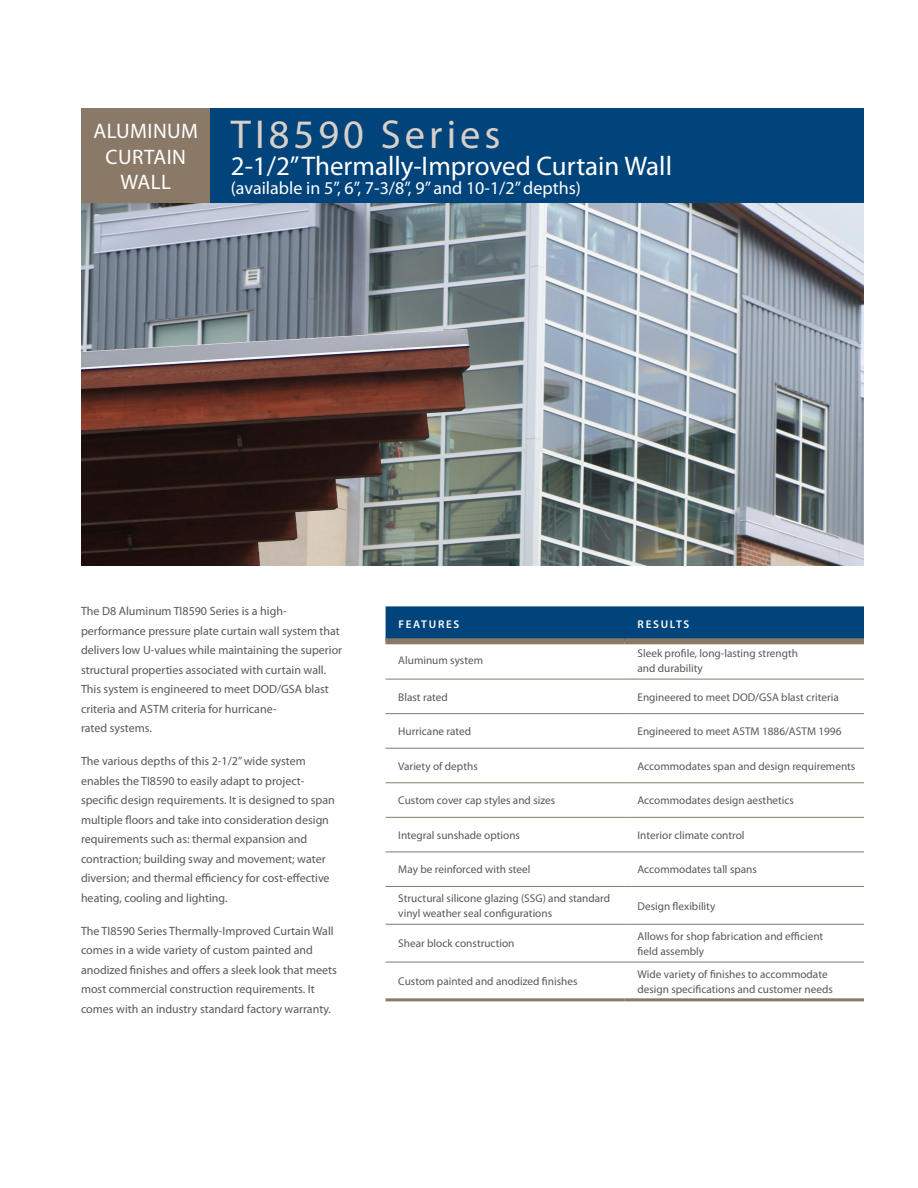
<style>
.page{position:relative;width:918px;height:1188px;background:#fff}
.page>*{position:absolute;margin:0;border:0;box-sizing:border-box;transform-origin:0 0}
.t1{font:40.5px "Myriad Pro";letter-spacing:.1em;color:#d8d0c8}
.t2{font:27px "Myriad Pro";color:#fff}
.t3{font:21px/25.2px "Myriad Pro";letter-spacing:.02em;color:#fff;text-align:center}
.t4{font:18px "Myriad Pro";color:#fff}
.Product_Description{font:12px/19.5px "Myriad Pro";color:#57585a}
.Table_Content{font:11.25px/15px "Myriad Pro";color:#57585a}
.Table_Header{font:600 11.25px "Myriad Pro";letter-spacing:.15em;color:#fff}
</style>
<div class="page">
<div style="left:81px;top:108px;width:130px;height:95px;background:#8a7966"></div>
<div style="left:211px;top:108px;width:653px;height:95px;background:#00447b"></div>
<img style="left:81px;top:203px;width:783px;height:363px">
<div style="left:386px;top:606px;width:478px;height:32px;background:#00447b"></div>
<div style="left:386px;top:638px;width:239px;height:6px;background:#8a7966"></div>
<div style="left:625px;top:638px;width:239px;height:6px;background:#8a7966"></div>
<hr style="left:386px;top:679px;width:239px;height:1px;background:#8a7966">
<hr style="left:625px;top:679px;width:239px;height:1px;background:#8a7966">
<hr style="left:386px;top:713px;width:239px;height:1px;background:#8a7966">
<hr style="left:625px;top:713px;width:239px;height:1px;background:#8a7966">
<hr style="left:386px;top:748px;width:239px;height:1px;background:#8a7966">
<hr style="left:625px;top:748px;width:239px;height:1px;background:#8a7966">
<hr style="left:386px;top:783px;width:239px;height:1px;background:#8a7966">
<hr style="left:625px;top:783px;width:239px;height:1px;background:#8a7966">
<hr style="left:386px;top:817px;width:239px;height:1px;background:#8a7966">
<hr style="left:625px;top:817px;width:239px;height:1px;background:#8a7966">
<hr style="left:386px;top:852px;width:239px;height:1px;background:#8a7966">
<hr style="left:625px;top:852px;width:239px;height:1px;background:#8a7966">
<hr style="left:386px;top:962px;width:239px;height:1px;background:#8a7966">
<hr style="left:625px;top:962px;width:239px;height:1px;background:#8a7966">
<hr style="left:386px;top:998px;width:239px;height:3px;background:#8a7966">
<hr style="left:625px;top:998px;width:239px;height:3px;background:#8a7966">
<hr style="left:386px;top:886px;width:239px;height:1px;background:#8a7966">
<hr style="left:625px;top:886px;width:239px;height:1px;background:#8a7966">
<hr style="left:386px;top:924px;width:239px;height:1px;background:#8a7966">
<hr style="left:625px;top:924px;width:239px;height:1px;background:#8a7966">
<h3 class="t3" style="left:93px;top:118px;width:106px">ALUMINUM<br>CURTAIN<br>WALL</h3>
<h1 class="t1" style="left:231px;top:109px;width:271px">TI8590 Series</h1>
<h2 class="t2" style="left:231px;top:149px;width:443px">2-1/2” Thermally-Improved Curtain Wall</h2>
<h3 class="t4" style="left:231px;top:177px;width:352px">(available in 5”, 6”, 7-3/8”, 9” and 10-1/2” depths)</h3>
<p class="Product_Description" style="left:81px;top:601px;width:263px">The D8 Aluminum TI8590 Series is a high&shy;performance pressure plate curtain wall system that delivers low U-values while maintaining the superior structural properties associated with curtain wall.<br>This system is engineered to meet DOD/GSA blast criteria and ASTM criteria for hurricane-<br>rated systems.</p>
<p class="Product_Description" style="left:81px;top:751px;width:255px">The various depths of this 2-1/2” wide system enables the TI8590 to easily adapt to project&shy;specific design requirements. It is designed to span multiple floors and take into consideration design requirements such as: thermal expansion and contraction; building sway and movement; water diversion; and thermal efficiency for cost-effective heating, cooling and lighting.</p>
<p class="Product_Description" style="left:81px;top:921px;width:257px">The TI8590 Series Thermally-Improved Curtain Wall comes in a wide variety of custom painted and anodized finishes and offers a sleek look that meets most commercial construction requirements. It comes with an industry standard factory warranty.</p>
<p class="Table_Header" style="left:398px;top:617px;width:63px">FEATURES</p>
<p class="Table_Header" style="left:638px;top:617px;width:53px">RESULTS</p>
<p class="Table_Content" style="left:398px;top:653px;width:86px">Aluminum system</p>
<p class="Table_Content" style="left:638px;top:645px;width:162px">Sleek profile, long-lasting strength and durability</p>
<p class="Table_Content" style="left:398px;top:689px;width:51px">Blast rated</p>
<p class="Table_Content" style="left:638px;top:689px;width:203px">Engineered to meet DOD/GSA blast criteria</p>
<p class="Table_Content" style="left:398px;top:724px;width:74px">Hurricane rated</p>
<p class="Table_Content" style="left:638px;top:724px;width:205px">Engineered to meet ASTM 1886/ASTM 1996</p>
<p class="Table_Content" style="left:398px;top:758px;width:81px">Variety of depths</p>
<p class="Table_Content" style="left:638px;top:758px;width:219px">Accommodates span and design requirements</p>
<p class="Table_Content" style="left:398px;top:793px;width:158px">Custom cover cap styles and sizes</p>
<p class="Table_Content" style="left:638px;top:793px;width:158px">Accommodates design aesthetics</p>
<p class="Table_Content" style="left:398px;top:827px;width:123px">Integral sunshade options</p>
<p class="Table_Content" style="left:638px;top:827px;width:109px">Interior climate control</p>
<p class="Table_Content" style="left:398px;top:862px;width:134px">May be reinforced with steel</p>
<p class="Table_Content" style="left:638px;top:862px;width:121px">Accommodates tall spans</p>
<p class="Table_Content" style="left:398px;top:891px;width:213px">Structural silicone glazing (SSG) and standard vinyl weather seal configurations</p>
<p class="Table_Content" style="left:638px;top:898px;width:79px">Design flexibility</p>
<p class="Table_Content" style="left:398px;top:936px;width:118px">Shear block construction</p>
<p class="Table_Content" style="left:638px;top:928px;width:187px">Allows for shop fabrication and efficient field assembly</p>
<p class="Table_Content" style="left:398px;top:974px;width:181px">Custom painted and anodized finishes</p>
<p class="Table_Content" style="left:638px;top:966px;width:197px">Wide variety of finishes to accommodate design specifications and customer needs</p>
</div>
